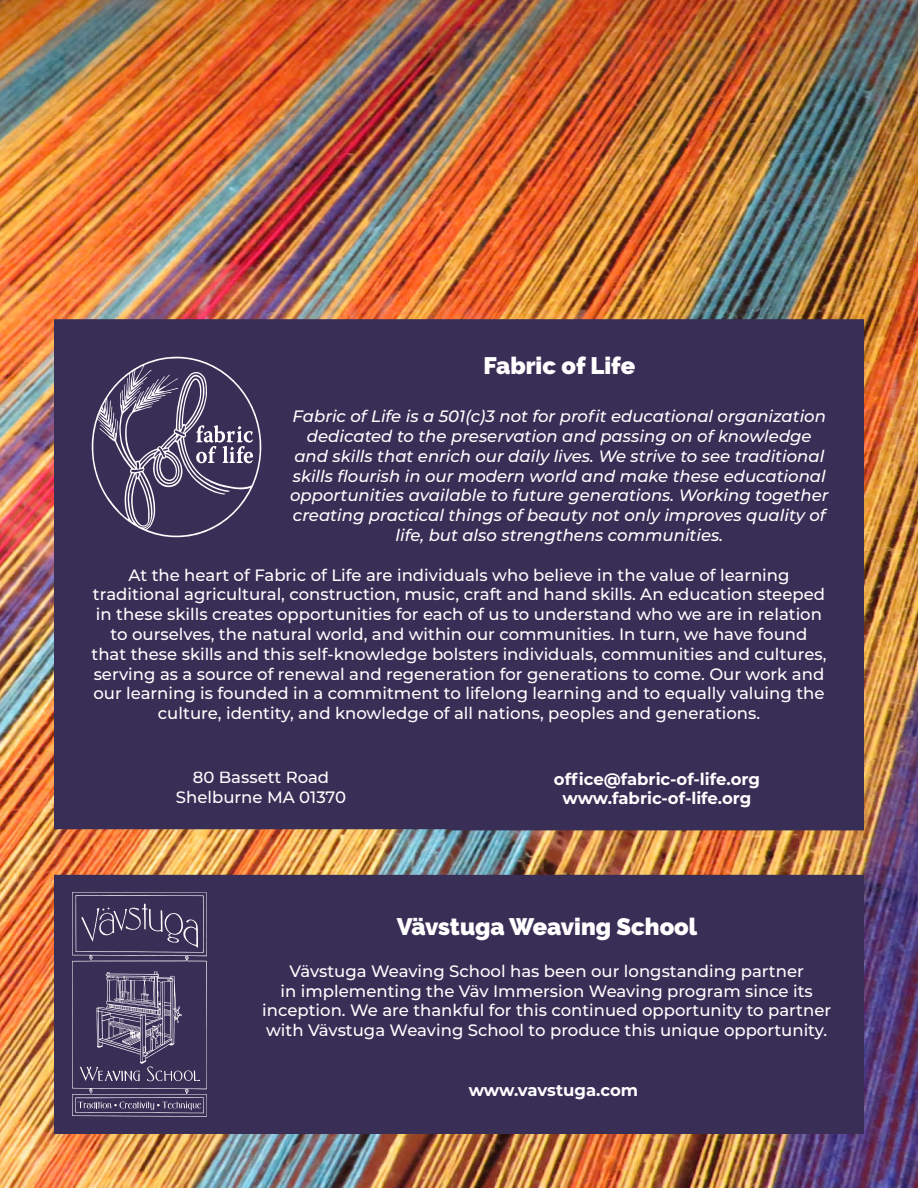
<style>
.page{position:relative;width:918px;height:1188px;background:#fff}
.page>*{position:absolute;margin:0;border:0;box-sizing:border-box;transform-origin:0 0}
.t1{font:900 23.7px "Raleway";color:#fff}
.t2{font:500 16.5px/19.8px "Montserrat";color:#fff;text-align:center}
.t3{font:italic 500 16.5px/19.8px "Montserrat";color:#fff;text-align:center}
.t4{font:700 16.5px/19.8px "Montserrat";color:#fff;text-align:center}
</style>
<div class="page">
<img style="left:0;top:0;width:918px;height:1188px">
<div style="left:63px;top:884px;width:792px;height:241px;background:#392e56"></div>
<div style="left:54px;top:875px;width:810px;height:259px;border:18px solid #392e56"></div>
<div style="left:63px;top:750px;width:396px;height:70px;background:#392e56"></div>
<div style="left:54px;top:741px;width:414px;height:88px;border:18px solid #392e56"></div>
<div style="left:459px;top:752px;width:396px;height:69px;background:#392e56"></div>
<div style="left:450px;top:743px;width:414px;height:87px;border:18px solid #392e56"></div>
<div style="left:63px;top:328px;width:792px;height:434px;background:#392e56"></div>
<div style="left:54px;top:319px;width:810px;height:452px;border:18px solid #392e56"></div>
<svg style="left:91px;top:356px;width:171px;height:182px"></svg>
<svg style="left:72px;top:892px;width:135px;height:225px"></svg>
<h1 class="t1" style="left:483px;top:352px;width:153px">Fabric of Life</h1>
<p class="t3" style="left:290px;top:406px;width:540px">Fabric of Life is a 501(c)3 not for profit educational organization dedicated to the preservation and passing on of knowledge and skills that enrich our daily lives. We strive to see traditional skills flourish in our modern world and make these educational opportunities available to future generations. Working together creating practical things of beauty not only improves quality of life, but also strengthens communities.</p>
<p class="t2" style="left:92px;top:564px;width:736px">At the heart of Fabric of Life are individuals who believe in the value of learning traditional agricultural, construction, music, craft and hand skills. An education steeped in these skills creates opportunities for each of us to understand who we are in relation to ourselves, the natural world, and within our communities. In turn, we have found that these skills and this self-knowledge bolsters individuals, communities and cultures, serving as a source of renewal and regeneration for generations to come. Our work and our learning is founded in a commitment to lifelong learning and to equally valuing the culture, identity, and knowledge of all nations, peoples and generations.</p>
<p class="t2" style="left:176px;top:767px;width:172px">80 Bassett Road<br>Shelburne MA 01370</p>
<p class="t4" style="left:554px;top:768px;width:208px">office@fabric-of-life.org www.fabric-of-life.org</p>
<h1 class="t1" style="left:397px;top:913px;width:302px">Vävstuga Weaving School</h1>
<p class="t2" style="left:262px;top:960px;width:570px">Vävstuga Weaving School has been our longstanding partner<br>in implementing the Väv Immersion Weaving program since its inception. We are thankful for this continued opportunity to partner with Vävstuga Weaving School to produce this unique opportunity.</p>
<p class="t4" style="left:469px;top:1079px;width:171px">www.vavstuga.com</p>
</div>
